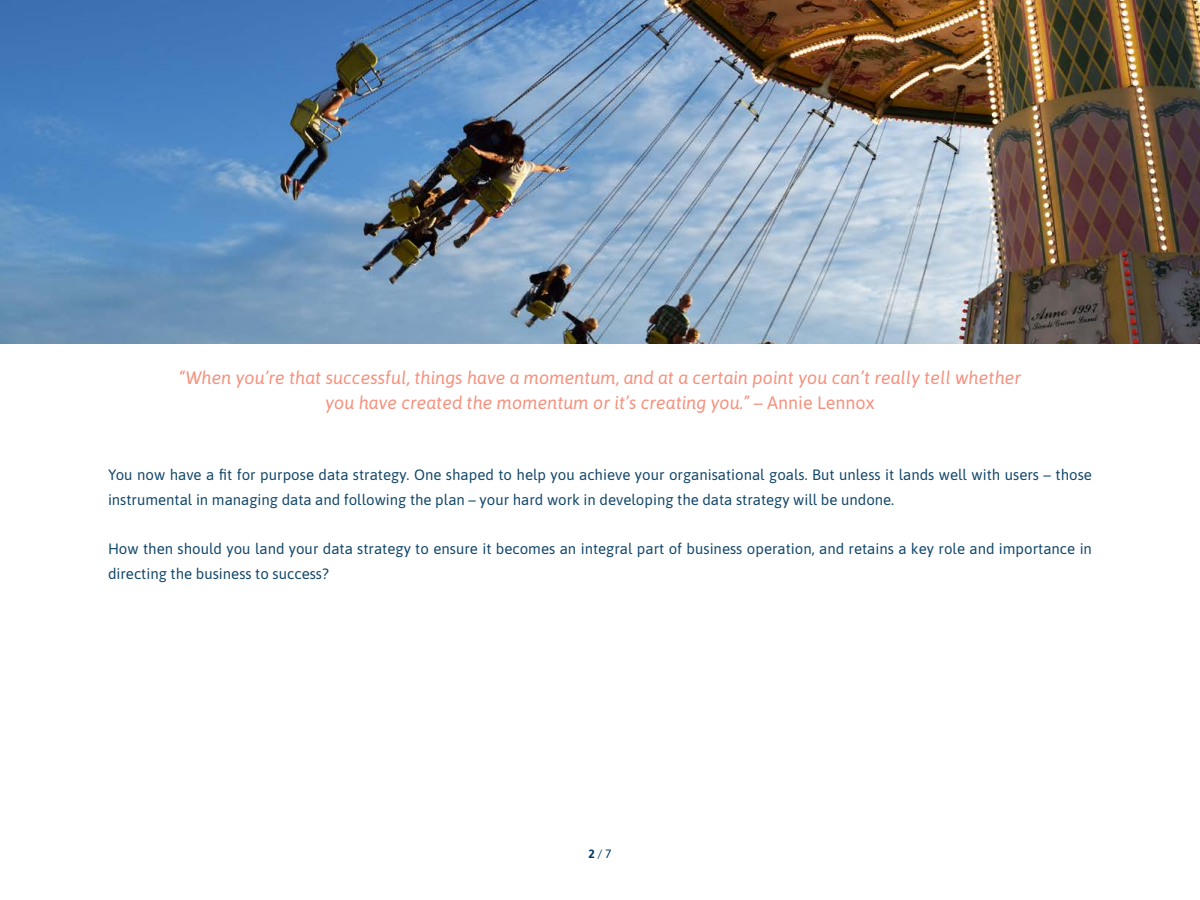
<style>
.page{position:relative;width:1200px;height:900px;background:#fff}
.page>*{position:absolute;margin:0;border:0;box-sizing:border-box;transform-origin:0 0}
.t1{font:italic 18px/24.8px "Asap";color:#f6917e;text-align:center}
.t2{font:15px/24.8px "Asap";color:#12476a}
.t3{font:12px "Asap";color:#00395f}
.s1{font-style:normal}
.s2{font-weight:700}
</style>
<div class="page">
<img style="left:0;top:0;width:1200px;height:343px">
<p class="t1" style="left:179px;top:365px;width:844px">“When you’re that successful, things have a momentum, and at a certain point you can’t really tell whether you have created the momentum or it’s creating you.” <span class="s1">– Annie Lennox</span></p>
<p class="t2" style="left:108px;top:462px;width:986px">You now have a fit for purpose data strategy. One shaped to help you achieve your organisational goals. But unless it lands well with users – those instrumental in managing data and following the plan – your hard work in developing the data strategy will be undone.</p>
<p class="t2" style="left:108px;top:536px;width:986px">How then should you land your data strategy to ensure it becomes an integral part of business operation, and retains a key role and importance in directing the business to success?</p>
<p class="t3" style="left:588px;top:846px;width:25px"><span class="s2">2</span> / 7</p>
</div>
